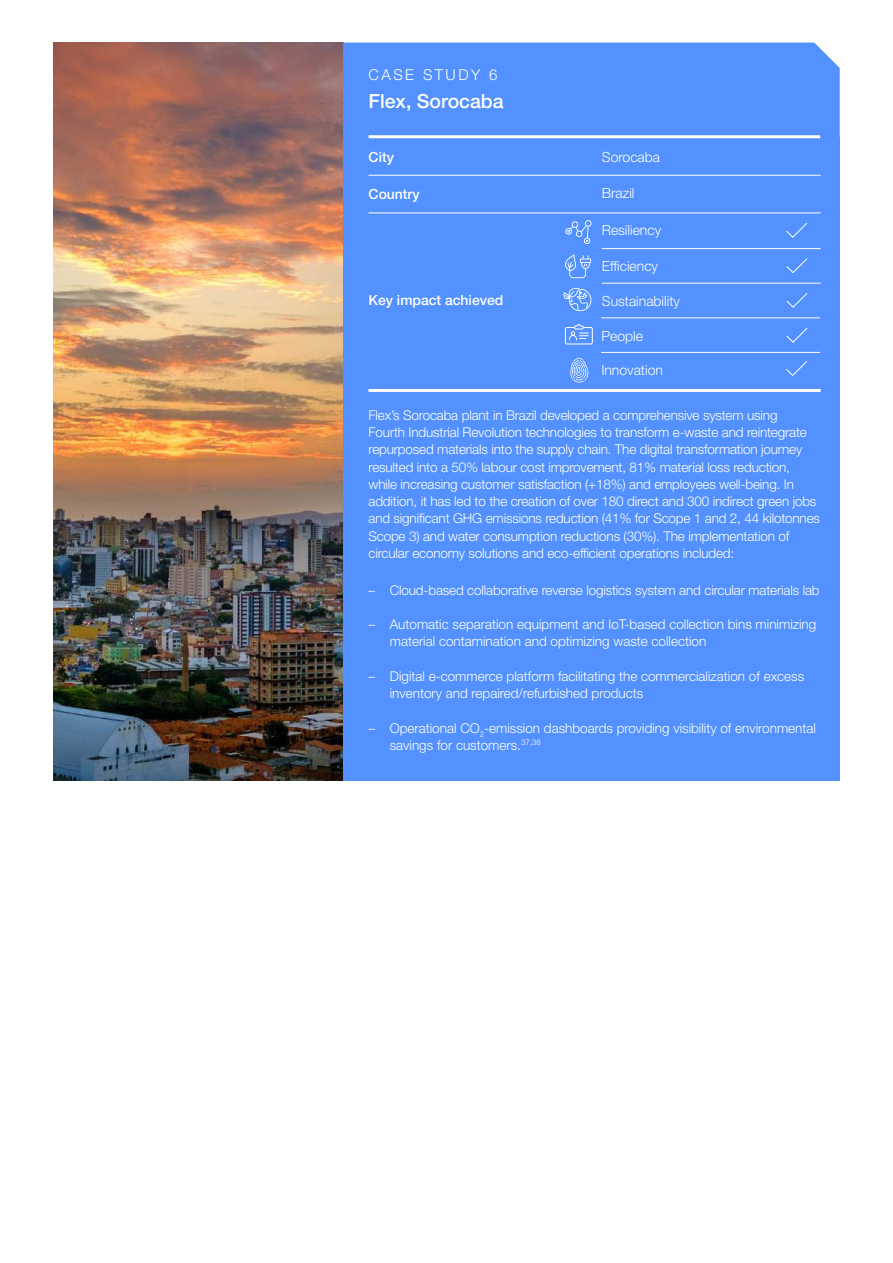
<style>
.page{position:relative;width:893px;height:1263px;background:#fff}
.page>*{position:absolute;margin:0;border:0;box-sizing:border-box;transform-origin:0 0}
.t1{font:500 19.5px "Helvetica Neue LT Pro";color:#fff}
.t2{font:300 15px "Helvetica Neue LT Pro";letter-spacing:.16em;color:#fff}
.t3{font:300 13.95px "Helvetica Neue LT Pro";color:#fff}
.t4{font:500 13.95px "Helvetica Neue LT Pro";color:#fff}
.t5{font:300 13.5px/17.2px "Helvetica Neue LT Pro";letter-spacing:-.01em;color:#fff}
</style>
<div class="page">
<img style="left:53px;top:43px;width:290px;height:738px">
<div style="left:343px;top:137px;width:497px;height:644px;background:#5291ff"></div>
<div style="left:343px;top:43px;width:497px;height:96px;background:#5291ff"></div>
<hr style="left:369px;top:135px;width:451px;height:3px;background:#fff">
<hr style="left:369px;top:175px;width:452px;height:1px;background:#fff">
<hr style="left:369px;top:213px;width:452px;height:1px;background:#fff">
<hr style="left:602px;top:248px;width:219px;height:1px;background:#fff">
<hr style="left:369px;top:389px;width:452px;height:3px;background:#fff">
<hr style="left:602px;top:283px;width:219px;height:1px;background:#fff">
<hr style="left:601px;top:317px;width:219px;height:1px;background:#fff">
<hr style="left:601px;top:352px;width:219px;height:1px;background:#fff">
<svg style="left:563px;top:288px;width:28px;height:23px"></svg>
<svg style="left:565px;top:220px;width:26px;height:24px"></svg>
<svg style="left:570px;top:358px;width:18px;height:24px"></svg>
<svg style="left:786px;top:223px;width:21px;height:15px"></svg>
<svg style="left:786px;top:258px;width:22px;height:16px"></svg>
<svg style="left:786px;top:293px;width:22px;height:15px"></svg>
<svg style="left:786px;top:328px;width:22px;height:15px"></svg>
<svg style="left:786px;top:361px;width:21px;height:15px"></svg>
<svg style="left:565px;top:254px;width:26px;height:24px"></svg>
<svg style="left:565px;top:324px;width:28px;height:20px"></svg>
<p class="t2" style="left:369px;top:66px;width:130px">CASE STUDY 6</p>
<h1 class="t1" style="left:369px;top:89px;width:137px">Flex, Sorocaba</h1>
<p class="t4" style="left:369px;top:149px;width:27px">City</p>
<p class="t4" style="left:369px;top:186px;width:53px">Country</p>
<p class="t4" style="left:369px;top:292px;width:136px">Key impact achieved</p>
<p class="t3" style="left:602px;top:149px;width:60px">Sorocaba</p>
<p class="t3" style="left:602px;top:184px;width:34px">Brazil</p>
<p class="t3" style="left:602px;top:221px;width:61px">Resiliency</p>
<p class="t3" style="left:602px;top:258px;width:58px">Efficiency</p>
<p class="t3" style="left:602px;top:292px;width:80px">Sustainability</p>
<p class="t3" style="left:601px;top:327px;width:43px">People</p>
<p class="t3" style="left:601px;top:362px;width:63px">Innovation</p>
<p class="t5" style="left:369px;top:406px;width:453px">Flex’s Sorocaba plant in Brazil developed a comprehensive system using<br>Fourth Industrial Revolution technologies to transform e-waste and reintegrate repurposed materials into the supply chain. The digital transformation journey resulted into a 50% labour cost improvement, 81% material loss reduction, while increasing customer satisfaction (+18%) and employees well-being. In addition, it has led to the creation of over 180 direct and 300 indirect green jobs and significant GHG emissions reduction (41% for Scope 1 and 2, 44 kilotonnes Scope 3) and water consumption reductions (30%). The implementation of circular economy solutions and eco-efficient operations included:</p>
<p class="t5" style="left:369px;top:581px;width:453px">– Cloud-based collaborative reverse logistics system and circular materials lab</p>
<p class="t5" style="left:390px;top:615px;width:428px;text-indent:-21px">– Automatic separation equipment and IoT-based collection bins minimizing material contamination and optimizing waste collection</p>
<p class="t5" style="left:390px;top:667px;width:416px;text-indent:-21px">– Digital e-commerce platform facilitating the commercialization of excess inventory and repaired/refurbished products</p>
<p class="t5" style="left:390px;top:719px;width:428px;text-indent:-21px">– Operational CO<sub>2</sub>-emission dashboards providing visibility of environmental savings for customers.<sup>37,38</sup></p>
</div>
